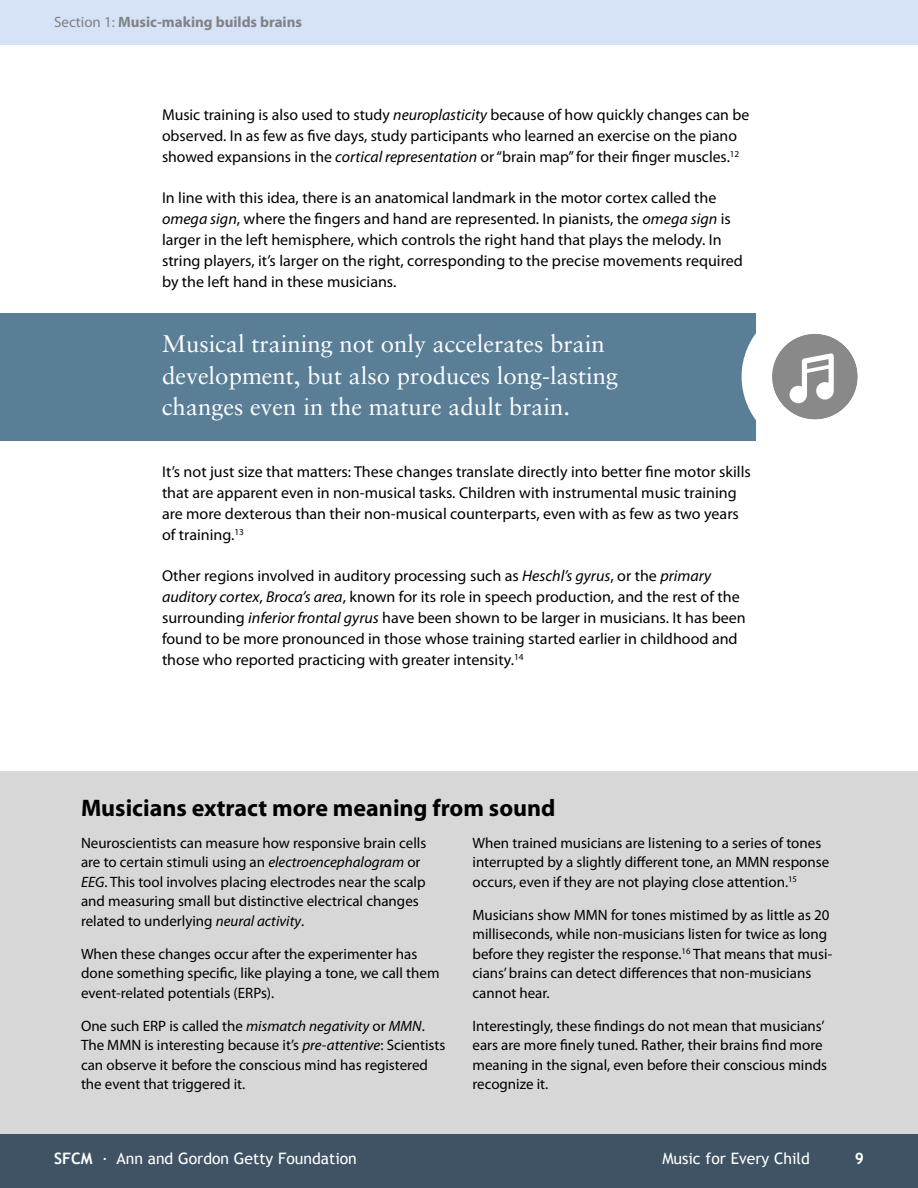
<style>
.page{position:relative;width:918px;height:1188px;background:#fff}
.page>*{position:absolute;margin:0;border:0;box-sizing:border-box;transform-origin:0 0}
.pullquote{font:24px/31.5px "Sabon";color:#fff}
.subhead_-_sidebar{font:700 24px "Myriad Pro";color:#000}
.body{font:15.75px/21px "Myriad Pro";color:#000}
.t1{font:15.75px "Trebuchet MS";color:#fff}
.t2{font:700 15.75px "Trebuchet MS";color:#fff}
.sidebar{font:15px/19.5px "Myriad Pro";color:#000}
.header_line{font:700 15px "Myriad Pro";color:#808285}
.s1{font-weight:400}
.s2{font-style:italic}
.s3{font-weight:700}
</style>
<div class="page">
<div style="left:0;top:1134px;width:918px;height:54px;background:#3f5364"></div>
<div style="left:0;top:314px;width:756px;height:127px;background:#597e96"></div>
<div style="left:0;top:771px;width:918px;height:363px;background:#d6d7d6"></div>
<div style="left:0;top:0;width:918px;height:44px;background:#d6e2f5"></div>
<div style="left:772px;top:334px;width:86px;height:85px;background:#898989;border-radius:50%"></div>
<svg style="left:790px;top:353px;width:44px;height:50px"></svg>
<div style="left:742px;top:303px;width:146px;height:147px;border:30px solid #fff;border-radius:50%"></div>
<p class="header_line" style="left:54px;top:13px;width:250px"><span class="s1">Section 1:</span> Music-making builds brains</p>
<p class="body" style="left:162px;top:104px;width:589px">Music training is also used to study <span class="s2">neuroplasticity</span> because of how quickly changes can be observed. In as few as five days, study participants who learned an exercise on the piano showed expansions in the <span class="s2">cortical representation</span> or “brain map” for their finger muscles.<sup>12</sup></p>
<p class="body" style="left:162px;top:187px;width:582px">In line with this idea, there is an anatomical landmark in the motor cortex called the <span class="s2">omega sign</span>, where the fingers and hand are represented. In pianists, the <span class="s2">omega sign</span> is larger in the left hemisphere, which controls the right hand that plays the melody. In string players, it’s larger on the right, corresponding to the precise movements required by the left hand in these musicians.</p>
<p class="pullquote" style="left:162px;top:328px;width:458px">Musical training not only accelerates brain development, but also produces long-lasting changes even in the mature adult brain.</p>
<p class="body" style="left:162px;top:461px;width:590px">It’s not just size that matters: These changes translate directly into better fine motor skills that are apparent even in non-musical tasks. Children with instrumental music training are more dexterous than their non-musical counterparts, even with as few as two years of training.<sup>13</sup></p>
<p class="body" style="left:162px;top:565px;width:585px">Other regions involved in auditory processing such as <span class="s2">Heschl’s gyrus</span>, or the <span class="s2">primary auditory cortex</span>, <span class="s2">Broca’s area</span>, known for its role in speech production, and the rest of the surrounding <span class="s2">inferior frontal gyrus</span> have been shown to be larger in musicians. It has been found to be more pronounced in those whose training started earlier in childhood and those who reported practicing with greater intensity.<sup>14</sup></p>
<p class="subhead_-_sidebar" style="left:81px;top:792px;width:476px">Musicians extract more meaning from sound</p>
<p class="sidebar" style="left:81px;top:833px;width:347px">Neuroscientists can measure how responsive brain cells are to certain stimuli using an <span class="s2">electroencephalogram</span> or <span class="s2">EEG</span>. This tool involves placing electrodes near the scalp and measuring small but distinctive electrical changes related to underlying <span class="s2">neural activity</span>.</p>
<p class="sidebar" style="left:81px;top:944px;width:360px">When these changes occur after the experimenter has done something specific, like playing a tone, we call them event-related potentials (ERPs).</p>
<p class="sidebar" style="left:81px;top:1016px;width:366px">One such ERP is called the <span class="s2">mismatch negativity</span> or <span class="s2">MMN</span>.<br>The MMN is interesting because it’s <span class="s2">pre-attentive</span>: Scientists can observe it before the conscious mind has registered the event that triggered it.</p>
<p class="sidebar" style="left:472px;top:833px;width:358px">When trained musicians are listening to a series of tones interrupted by a slightly different tone, an MMN response occurs, even if they are not playing close attention.<sup>15</sup></p>
<p class="sidebar" style="left:472px;top:905px;width:361px">Musicians show MMN for tones mistimed by as little as 20 milliseconds, while non-musicians listen for twice as long before they register the response.<sup>16</sup> That means that musi&shy;cians’ brains can detect differences that non-musicians cannot hear.</p>
<p class="sidebar" style="left:472px;top:1016px;width:356px">Interestingly, these findings do not mean that musicians’ ears are more finely tuned. Rather, their brains find more meaning in the signal, even before their conscious minds recognize it.</p>
<p class="t1" style="left:54px;top:1149px;width:304px"><span class="s3">SFCM</span> · Ann and Gordon Getty Foundation</p>
<p class="t1" style="left:662px;top:1149px;width:149px">Music for Every Child</p>
<p class="t2" style="left:855px;top:1148px;width:11px">9</p>
</div>
